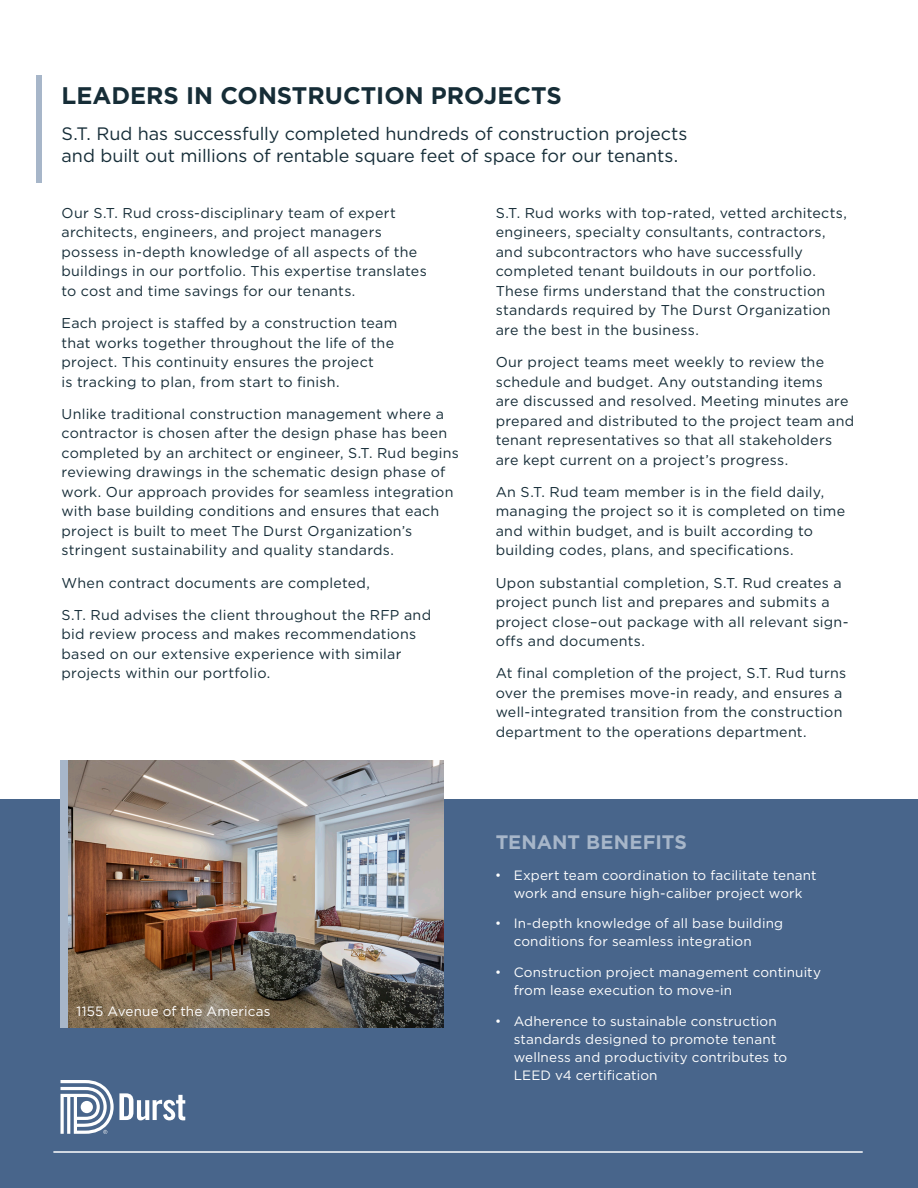
<style>
.page{position:relative;width:918px;height:1188px;background:#fff}
.page>*{position:absolute;margin:0;border:0;box-sizing:border-box;transform-origin:0 0}
.t1{font:700 24px "Gotham";color:#162d37}
.Answers_text{font:700 19.5px "Gotham";color:#a7b6c9}
.Answers_text-2{font:18px/22.5px "Gotham";letter-spacing:-.005em;color:#162d38}
.Answers_text-3{font:14.25px/19.5px "Gotham";letter-spacing:.02em;color:#162d38}
.t2{font:13.5px/18px "Gotham";letter-spacing:.01em;color:#fff}
.s1{font-family:"Arial"}
</style>
<div class="page">
<div style="left:36px;top:75px;width:5px;height:108px;background:#a7b6c9"></div>
<div style="left:0;top:799px;width:918px;height:389px;background:#48658b"></div>
<img style="left:68px;top:760px;width:376px;height:268px">
<div style="left:60px;top:760px;width:8px;height:268px;background:#a7b6c9"></div>
<svg style="left:60px;top:1080px;width:125px;height:54px"></svg>
<hr style="left:53px;top:1151px;width:810px;height:2px;background:#fff">
<p class="t1" style="left:62px;top:79px;width:502px">LEADERS IN CONSTRUCTION PROJECTS</p>
<p class="Answers_text-2" style="left:62px;top:122px;width:628px">S.T. Rud has successfully completed hundreds of construction projects and built out millions of rentable square feet of space for our tenants.</p>
<p class="Answers_text-3" style="left:62px;top:203px;width:367px">Our S.T. Rud cross-disciplinary team of expert architects, engineers, and project managers possess in-depth knowledge of all aspects of the buildings in our portfolio. This expertise translates to cost and time savings for our tenants.</p>
<p class="Answers_text-3" style="left:62px;top:313px;width:337px">Each project is staffed by a construction team that works together throughout the life of the project. This continuity ensures the project<br>is tracking to plan, from start to finish.</p>
<p class="Answers_text-3" style="left:62px;top:404px;width:399px">Unlike traditional construction management where a contractor is chosen after the design phase has been completed by an architect or engineer, S.T. Rud begins reviewing drawings in the schematic design phase of work. Our approach provides for seamless integration with base building conditions and ensures that each project is built to meet The Durst Organization’s stringent sustainability and quality standards.</p>
<p class="Answers_text-3" style="left:62px;top:572px;width:310px">When contract documents are completed,</p>
<p class="Answers_text-3" style="left:62px;top:605px;width:371px">S.T. Rud advises the client throughout the RFP and bid review process and makes recommendations based on our extensive experience with similar projects within our portfolio.</p>
<p class="Answers_text-3" style="left:496px;top:203px;width:353px">S.T. Rud works with top-rated, vetted architects, engineers, specialty consultants, contractors, and subcontractors who have successfully completed tenant buildouts in our portfolio.<br>These firms understand that the construction standards required by The Durst Organization are the best in the business.</p>
<p class="Answers_text-3" style="left:496px;top:352px;width:360px">Our project teams meet weekly to review the schedule and budget. Any outstanding items<br>are discussed and resolved. Meeting minutes are prepared and distributed to the project team and tenant representatives so that all stakeholders are kept current on a project’s progress.</p>
<p class="Answers_text-3" style="left:496px;top:482px;width:351px">An S.T. Rud team member is in the field daily, managing the project so it is completed on time and within budget, and is built according to building codes, plans, and specifications.</p>
<p class="Answers_text-3" style="left:496px;top:572px;width:354px">Upon substantial completion, S.T. Rud creates a project punch list and prepares and submits a project close–out package with all relevant sign&shy;offs and documents.</p>
<p class="Answers_text-3" style="left:496px;top:663px;width:352px">At final completion of the project, S.T. Rud turns over the premises move-in ready, and ensures a well-integrated transition from the construction department to the operations department.</p>
<p class="t2" style="left:77px;top:1002px;width:195px">1155 Avenue of the Americas</p>
<p class="Answers_text" style="left:496px;top:829px;width:193px">TENANT BENEFITS</p>
<p class="t2" style="left:496px;top:866px;width:323px;text-align:center"><span class="s1">•</span> Expert team coordination to facilitate tenant work and ensure high-caliber project work</p>
<p class="t2" style="left:514px;top:914px;width:271px;text-indent:-18px"><span class="s1">•</span> In-depth knowledge of all base building conditions for seamless integration</p>
<p class="t2" style="left:514px;top:963px;width:309px;text-indent:-18px"><span class="s1">•</span> Construction project management continuity from lease execution to move-in</p>
<p class="t2" style="left:514px;top:1012px;width:275px;text-indent:-18px"><span class="s1">•</span> Adherence to sustainable construction standards designed to promote tenant wellness and productivity contributes to LEED v4 certification</p>
</div>
